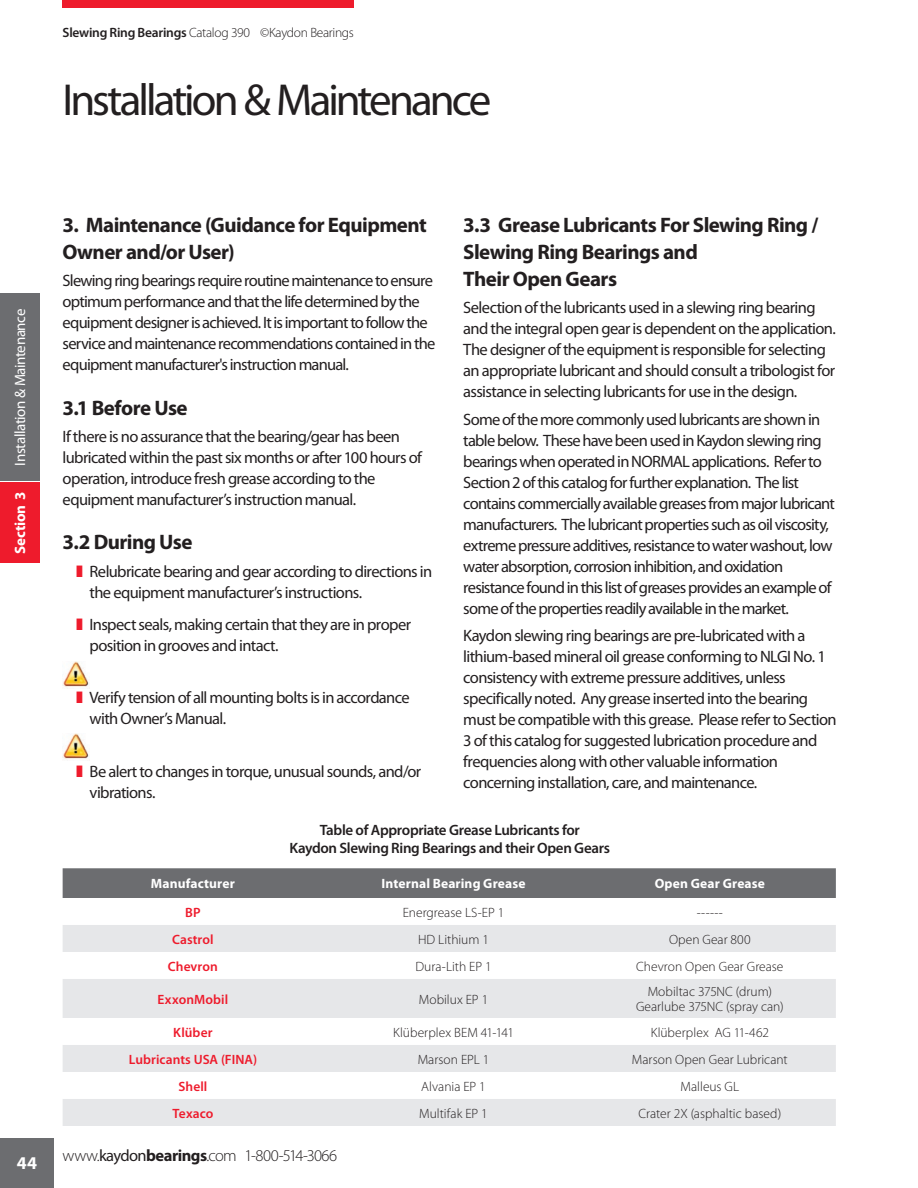
<style>
.page{position:relative;width:918px;height:1188px;background:#fff}
.page>*{position:absolute;margin:0;border:0;box-sizing:border-box;transform-origin:0 0}
.t1{font:45px "Myriad Pro";letter-spacing:-.065em;color:#231f20}
.t2{font:700 21px/27px "Myriad Pro";letter-spacing:-.03em;color:#231f20}
.t3{font:700 18px "Myriad Pro";color:#fff}
.t4{font:16.5px/21px "Myriad Pro";letter-spacing:-.04em;color:#231f20}
.t5{font:300 16.5px "Myriad Pro";letter-spacing:-.035em;color:#231f20}
.t6{font:600 15px/18px "Myriad Pro";letter-spacing:-.025em;color:#231f20;text-align:center}
.t7{font:15px "Myriad Pro";letter-spacing:-.025em;color:#fff}
.t8{font:700 15px "Myriad Pro";letter-spacing:-.015em;color:#fff}
.t9{font:300 13.5px/15px "Myriad Pro";color:#231f20;text-align:center}
.t10{font:600 13.5px "Myriad Pro";letter-spacing:.005em;color:#ee1b2c}
.t11{font:700 13.5px "Myriad Pro";letter-spacing:.01em;color:#fff}
.t12{font:300 13.5px "Myriad Pro";letter-spacing:-.02em;color:#231f20}
.s1{font-weight:600}
.s2{color:#ee1b2c}
.s3{font-weight:400}
.s4{font-weight:700}
</style>
<div class="page">
<div style="left:0;top:1138px;width:54px;height:50px;background:#6c6d70"></div>
<div style="left:0;top:482px;width:40px;height:81px;background:#ee1b2c"></div>
<div style="left:0;top:293px;width:40px;height:188px;background:#6c6d70"></div>
<div style="left:63px;top:0;width:291px;height:8px;background:#ee1b2c"></div>
<img style="left:63px;top:662px;width:27px;height:25px">
<img style="left:63px;top:734px;width:27px;height:25px">
<div style="left:63px;top:868px;width:773px;height:30px;background:#6c6d70"></div>
<svg style="left:63px;top:925px;width:773px;height:201px;fill:#e6e7e9"></svg>
<p class="t12" style="left:63px;top:25px;width:293px"><span class="s1">Slewing Ring Bearings</span> Catalog 390 ©Kaydon Bearings</p>
<h1 class="t1" style="left:63px;top:75px;width:430px">Installation &amp; Maintenance</h1>
<p class="t7" style="left:12px;top:466px;width:158px;rotate:-90deg">Installation &amp; Maintenance</p>
<p class="t8" style="left:12px;top:554px;width:63px;rotate:-90deg">Section 3</p>
<p class="t3" style="left:17px;top:1153px;width:22px">44</p>
<p class="t2" style="left:63px;top:211px;width:366px">3. Maintenance (Guidance for Equipment<br>Owner and/or User)</p>
<p class="t4" style="left:63px;top:271px;width:374px">Slewing ring bearings require routine maintenance to ensure optimum performance and that the life determined by the equipment designer is achieved. It is important to follow the service and maintenance recommendations contained in the equipment manufacturer's instruction manual.</p>
<p class="t2" style="left:63px;top:394px;width:127px">3.1 Before Use</p>
<p class="t4" style="left:63px;top:426px;width:361px">If there is no assurance that the bearing/gear has been lubricated within the past six months or after 100 hours of operation, introduce fresh grease according to the equipment manufacturer’s instruction manual.</p>
<p class="t2" style="left:63px;top:529px;width:131px">3.2 During Use</p>
<p class="t4" style="left:90px;top:561px;width:344px;text-indent:-13px"><span class="s2">❚</span> Relubricate bearing and gear according to directions in the equipment manufacturer’s instructions.</p>
<p class="t4" style="left:90px;top:614px;width:323px;text-indent:-13px"><span class="s2">❚</span> Inspect seals, making certain that they are in proper position in grooves and intact.</p>
<p class="t4" style="left:90px;top:688px;width:322px;text-indent:-13px"><span class="s2">❚</span> Verify tension of all mounting bolts is in accordance with Owner’s Manual.</p>
<p class="t2" style="left:463px;top:211px;width:357px">3.3 Grease Lubricants For Slewing Ring /<br>Slewing Ring Bearings and<br>Their Open Gears</p>
<p class="t4" style="left:463px;top:298px;width:374px">Selection of the lubricants used in a slewing ring bearing and the integral open gear is dependent on the application.<br>The designer of the equipment is responsible for selecting an appropriate lubricant and should consult a tribologist for assistance in selecting lubricants for use in the design.</p>
<p class="t4" style="left:463px;top:409px;width:373px">Some of the more commonly used lubricants are shown in table below. These have been used in Kaydon slewing ring bearings when operated in NORMAL applications. Refer to Section 2 of this catalog for further explanation. The list contains commercially available greases from major lubricant manufacturers. The lubricant properties such as oil viscosity, extreme pressure additives, resistance to water washout, low water absorption, corrosion inhibition, and oxidation resistance found in this list of greases provides an example of some of the properties readily available in the market.</p>
<p class="t4" style="left:463px;top:626px;width:375px">Kaydon slewing ring bearings are pre-lubricated with a lithium-based mineral oil grease conforming to NLGI No. 1 consistency with extreme pressure additives, unless specifically noted. Any grease inserted into the bearing must be compatible with this grease. Please refer to Section 3 of this catalog for suggested lubrication procedure and frequencies along with other valuable information concerning installation, care, and maintenance.</p>
<p class="t6" style="left:290px;top:822px;width:322px">Table of Appropriate Grease Lubricants for<br>Kaydon Slewing Ring Bearings and their Open Gears</p>
<p class="t4" style="left:90px;top:761px;width:333px;text-indent:-13px"><span class="s2">❚</span> Be alert to changes in torque, unusual sounds, and/or vibrations.</p>
<p class="t11" style="left:151px;top:876px;width:86px">Manufacturer</p>
<p class="t11" style="left:382px;top:876px;width:146px">Internal Bearing Grease</p>
<p class="t11" style="left:655px;top:876px;width:112px">Open Gear Grease</p>
<p class="t10" style="left:185px;top:905px;width:17px">BP</p>
<p class="t9" style="left:403px;top:905px;width:103px">Energrease LS-EP 1</p>
<p class="t9" style="left:697px;top:905px;width:28px">------</p>
<p class="t10" style="left:172px;top:932px;width:43px">Castrol</p>
<p class="t9" style="left:418px;top:932px;width:72px">HD Lithium 1</p>
<p class="t9" style="left:669px;top:932px;width:83px">Open Gear 800</p>
<p class="t10" style="left:168px;top:959px;width:52px">Chevron</p>
<p class="t9" style="left:415px;top:959px;width:78px">Dura-Lith EP 1</p>
<p class="t9" style="left:636px;top:959px;width:149px">Chevron Open Gear Grease</p>
<p class="t10" style="left:158px;top:992px;width:72px">ExxonMobil</p>
<p class="t9" style="left:419px;top:992px;width:71px">Mobilux EP 1</p>
<p class="t9" style="left:636px;top:984px;width:149px">Mobiltac 375NC (drum)<br>Gearlube 375NC (spray can)</p>
<p class="t10" style="left:173px;top:1025px;width:41px">Klüber</p>
<p class="t9" style="left:393px;top:1025px;width:122px">Klüberplex BEM 41-141</p>
<p class="t9" style="left:651px;top:1025px;width:120px">Klüberplex AG 11-462</p>
<p class="t10" style="left:129px;top:1052px;width:130px">Lubricants USA (FINA)</p>
<p class="t9" style="left:418px;top:1052px;width:73px">Marson EPL 1</p>
<p class="t9" style="left:632px;top:1052px;width:157px">Marson Open Gear Lubricant</p>
<p class="t10" style="left:178px;top:1079px;width:30px">Shell</p>
<p class="t9" style="left:421px;top:1079px;width:66px">Alvania EP 1</p>
<p class="t9" style="left:681px;top:1079px;width:60px">Malleus GL</p>
<p class="t10" style="left:173px;top:1106px;width:42px">Texaco</p>
<p class="t9" style="left:419px;top:1106px;width:70px">Multifak EP 1</p>
<p class="t9" style="left:639px;top:1106px;width:144px">Crater 2X (asphaltic based)</p>
<p class="t5" style="left:63px;top:1146px;width:276px">www.<span class="s3">kaydon</span><span class="s4">bearings</span>.com 1-800-514-3066</p>
</div>
